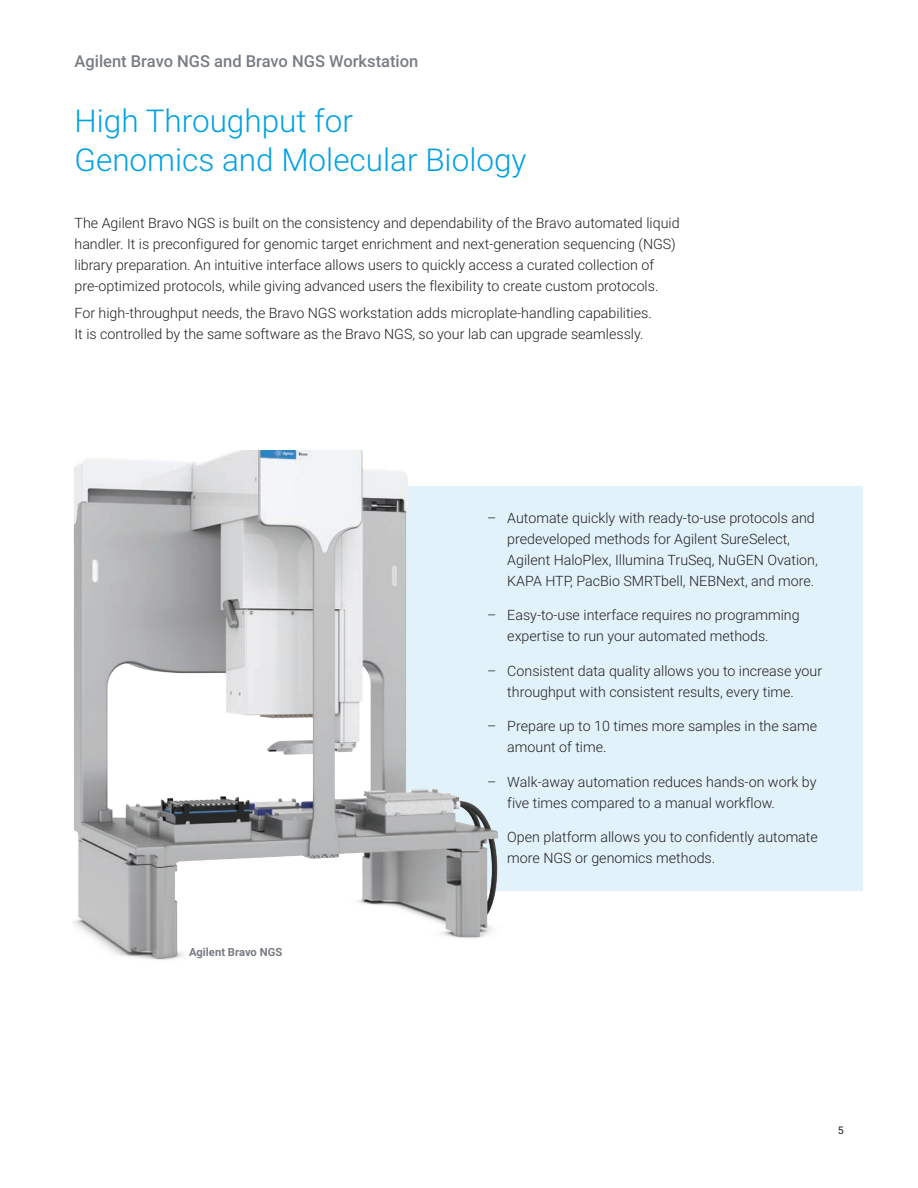
<style>
.page{position:relative;width:918px;height:1188px;background:#fff}
.page>*{position:absolute;margin:0;border:0;box-sizing:border-box;transform-origin:0 0}
.BROCHURE_int_head_bl{font:300 31.5px "Roboto";color:#00a1e3}
.BROCHURE_header{font:500 16.5px "Roboto";color:#787d83}
.BROCHURE_text_black{font:300 14.25px/21px "Roboto";color:#231f20}
.BROCHURE_caption_gra{font:700 11.25px "Roboto";color:#787d83}
.t1{font:10.5px "Roboto";color:#231f20}
</style>
<div class="page">
<div style="left:399px;top:486px;width:464px;height:405px;background:#e1f2fb"></div>
<img style="left:73px;top:451px;width:425px;height:509px">
<p class="BROCHURE_header" style="left:75px;top:49px;width:345px">Agilent Bravo NGS and Bravo NGS Workstation</p>
<p class="BROCHURE_int_head_bl" style="left:75px;top:99px;width:280px">High Throughput for</p>
<p class="BROCHURE_int_head_bl" style="left:75px;top:138px;width:453px">Genomics and Molecular Biology</p>
<p class="BROCHURE_text_black" style="left:75px;top:212px;width:607px">The Agilent Bravo NGS is built on the consistency and dependability of the Bravo automated liquid handler. It is preconfigured for genomic target enrichment and next-generation sequencing (NGS) library preparation. An intuitive interface allows users to quickly access a curated collection of pre-optimized protocols, while giving advanced users the flexibility to create custom protocols.</p>
<p class="BROCHURE_text_black" style="left:75px;top:302px;width:579px">For high-throughput needs, the Bravo NGS workstation adds microplate-handling capabilities.<br>It is controlled by the same software as the Bravo NGS, so your lab can upgrade seamlessly.</p>
<p class="BROCHURE_caption_gra" style="left:189px;top:944px;width:95px">Agilent Bravo NGS</p>
<p class="BROCHURE_text_black" style="left:507px;top:507px;width:312px;text-indent:-20px">– Automate quickly with ready-to-use protocols and predeveloped methods for Agilent SureSelect, Agilent HaloPlex, Illumina TruSeq, NuGEN Ovation, KAPA HTP, PacBio SMRTbell, NEBNext, and more.</p>
<p class="BROCHURE_text_black" style="left:507px;top:604px;width:294px;text-indent:-20px">– Easy-to-use interface requires no programming expertise to run your automated methods.</p>
<p class="BROCHURE_text_black" style="left:487px;top:660px;width:337px;text-align:center">– Consistent data quality allows you to increase your throughput with consistent results, every time.</p>
<p class="BROCHURE_text_black" style="left:507px;top:715px;width:311px;text-indent:-20px">– Prepare up to 10 times more samples in the same amount of time.</p>
<p class="BROCHURE_text_black" style="left:507px;top:771px;width:311px;text-indent:-20px">– Walk-away automation reduces hands-on work by five times compared to a manual workflow.</p>
<p class="BROCHURE_text_black" style="left:507px;top:826px;width:312px;text-indent:-20px">– Open platform allows you to confidently automate more NGS or genomics methods.</p>
<p class="t1" style="left:838px;top:1123px;width:7px">5</p>
</div>
